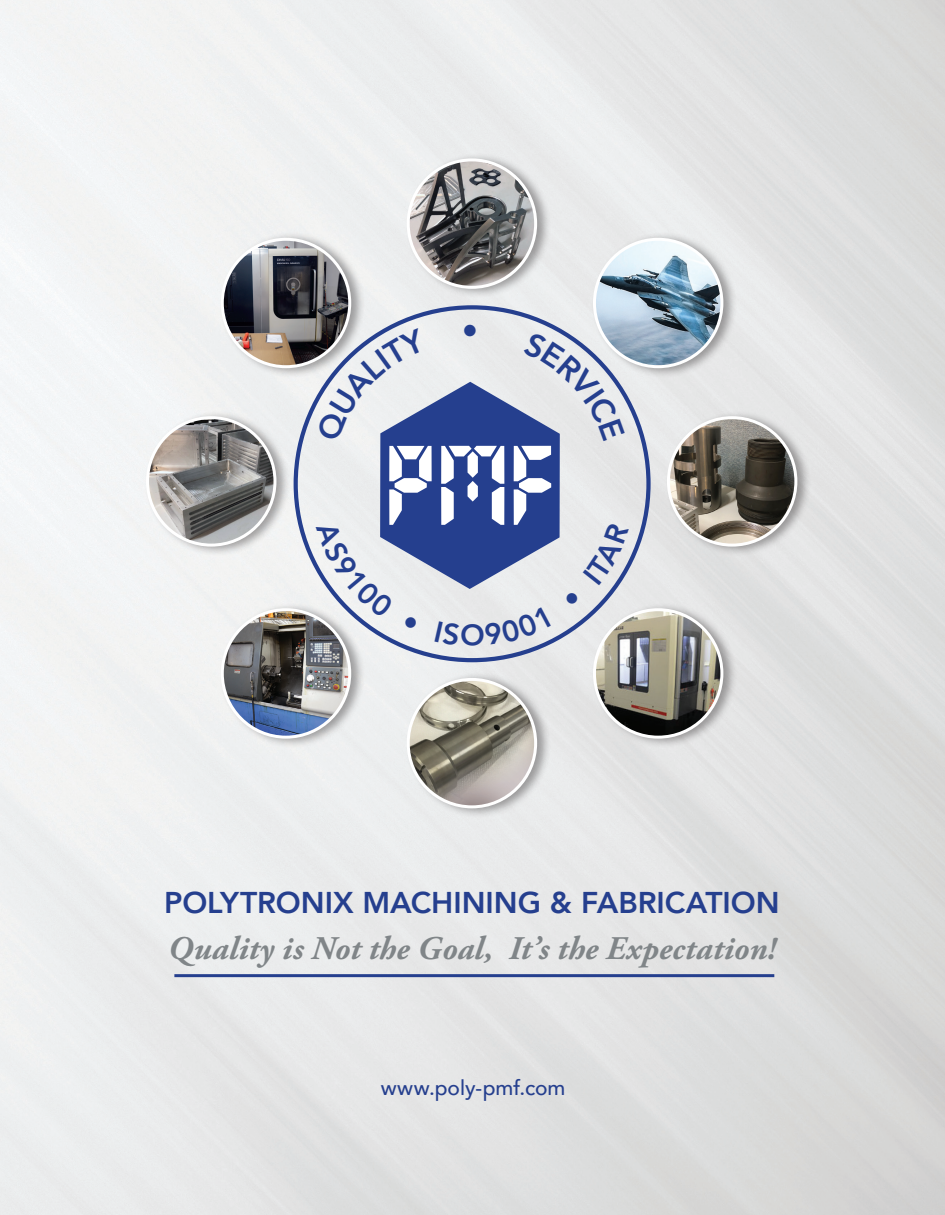
<style>
.page{position:relative;width:945px;height:1215px;background:#fff}
.page>*{position:absolute;margin:0;border:0;box-sizing:border-box;transform-origin:0 0}
.t1{font:italic 700 33px "Adobe Garamond Pro";letter-spacing:.005em;color:#808588}
.t2{font:800 30px "Avenir";color:#253f8e}
.t3{font:500 21px "Avenir";color:#253f8e}
</style>
<div class="page">
<img style="left:0;top:0;width:945px;height:1215px">
<hr style="left:174px;top:974px;width:600px;height:3px;background:#253f8e">
<div style="left:405px;top:152px;width:147px;height:147px;background:#231f20;opacity:.4"></div>
<img style="left:408px;top:160px;width:128px;height:127px;border-radius:64px">
<div style="left:407px;top:158px;width:130px;height:131px;border:3px solid #fff;border-radius:50%"></div>
<div style="left:665px;top:410px;width:147px;height:147px;background:#231f20;opacity:.4"></div>
<img style="left:668px;top:418px;width:128px;height:127px;border-radius:64px">
<div style="left:667px;top:416px;width:130px;height:131px;border:3px solid #fff;border-radius:50%"></div>
<div style="left:144px;top:410px;width:147px;height:147px;background:#231f20;opacity:.4"></div>
<img style="left:148px;top:418px;width:127px;height:127px;border-radius:64px">
<div style="left:146px;top:416px;width:130px;height:131px;border:3px solid #fff;border-radius:50%"></div>
<div style="left:405px;top:672px;width:147px;height:146px;background:#231f20;opacity:.4"></div>
<img style="left:408px;top:679px;width:128px;height:128px;border-radius:64px">
<div style="left:407px;top:678px;width:130px;height:130px;border:3px solid #fff;border-radius:50%"></div>
<div style="left:219px;top:231px;width:147px;height:147px;background:#231f20;opacity:.4"></div>
<img style="left:222px;top:239px;width:128px;height:128px;border-radius:64px">
<div style="left:221px;top:238px;width:130px;height:130px;border:3px solid #fff;border-radius:50%"></div>
<div style="left:219px;top:602px;width:147px;height:147px;background:#231f20;opacity:.4"></div>
<img style="left:222px;top:610px;width:128px;height:127px;border-radius:64px">
<div style="left:221px;top:608px;width:130px;height:131px;border:3px solid #fff;border-radius:50%"></div>
<div style="left:591px;top:231px;width:147px;height:147px;background:#231f20;opacity:.4"></div>
<img style="left:594px;top:239px;width:128px;height:126px">
<div style="left:593px;top:238px;width:130px;height:130px;border:3px solid #fff;border-radius:50%"></div>
<div style="left:591px;top:602px;width:147px;height:147px;background:#231f20;opacity:.4"></div>
<img style="left:594px;top:610px;width:128px;height:127px;border-radius:64px">
<div style="left:593px;top:608px;width:130px;height:131px;border:3px solid #fff;border-radius:50%"></div>
<svg style="left:316px;top:325px;width:313px;height:321px"></svg>
<p class="t2" style="left:164px;top:879px;width:617px">POLYTRONIX MACHINING &amp; FABRICATION</p>
<p class="t1" style="left:168px;top:929px;width:609px">Quality is Not the Goal, It’s the Expectation!</p>
<p class="t3" style="left:381px;top:1070px;width:186px">www.poly-pmf.com</p>
</div>
